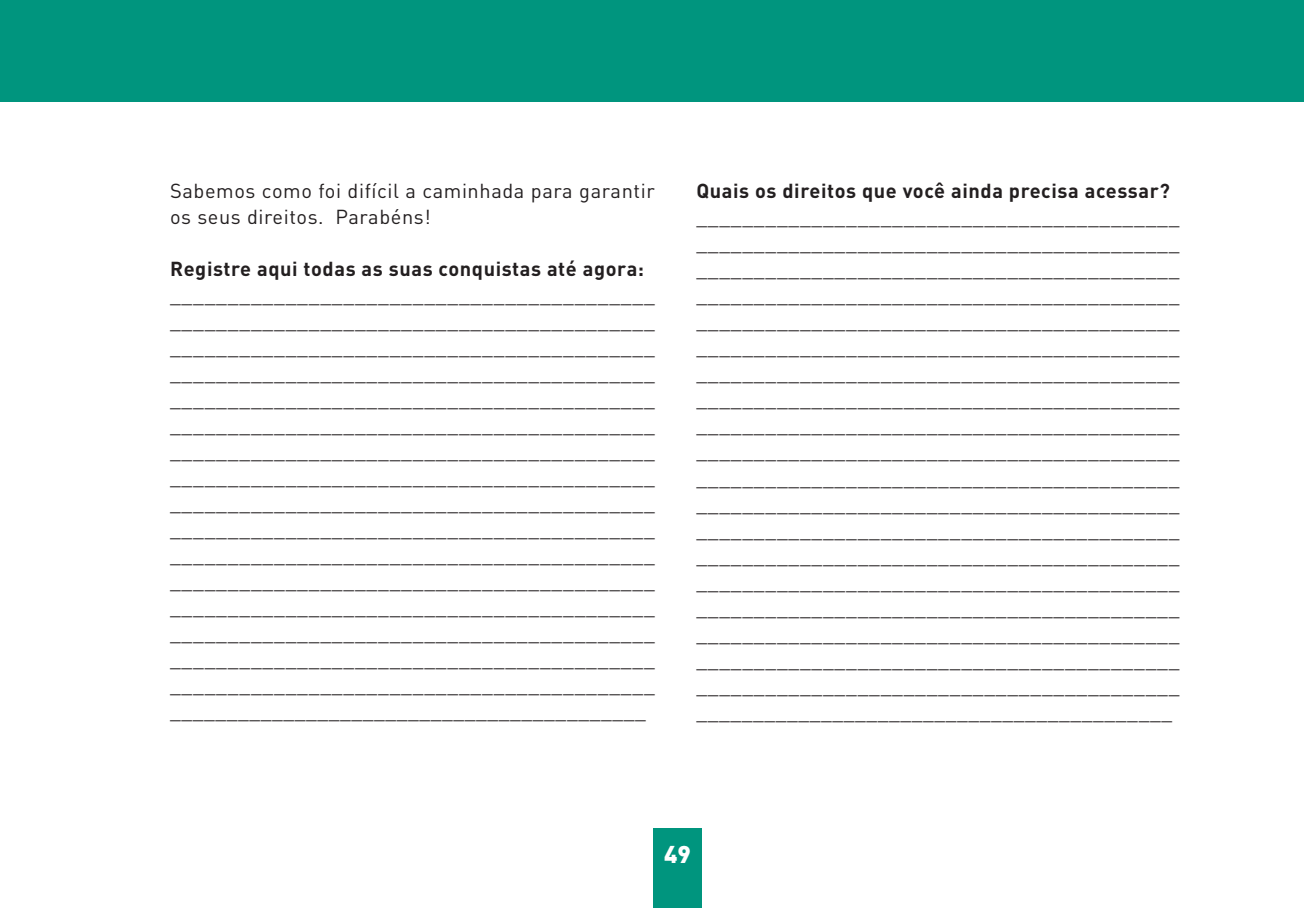
<style>
.page{position:relative;width:1304px;height:908px;background:#fff}
.page>*{position:absolute;margin:0;border:0;box-sizing:border-box;transform-origin:0 0}
.t1{font:900 24px "DIN";color:#fff}
.t2{font:20px/26px "DIN";letter-spacing:.03em;color:#231f20;text-align:justify}
.t3{font:700 20px "DIN";letter-spacing:.03em;color:#231f20}
</style>
<div class="page">
<div style="left:653px;top:828px;width:49px;height:79px;background:#00957e"></div>
<div style="left:0;top:0;width:1304px;height:101px;background:#00957e"></div>
<p class="t2" style="left:170px;top:177px;width:486px">Sabemos como foi difícil a caminhada para garantir os seus direitos. Parabéns!</p>
<p class="t3" style="left:170px;top:255px;width:476px">Registre aqui todas as suas conquistas até agora:</p>
<p class="t2" style="left:170px;top:281px;width:486px">__________________________________________ __________________________________________ __________________________________________ __________________________________________ __________________________________________ __________________________________________ __________________________________________ __________________________________________ __________________________________________ __________________________________________ __________________________________________ __________________________________________ __________________________________________ __________________________________________ __________________________________________ __________________________________________ __________________________________________</p>
<p class="t3" style="left:696px;top:178px;width:475px">Quais os direitos que você ainda precisa acessar?</p>
<p class="t2" style="left:696px;top:203px;width:485px">__________________________________________ __________________________________________ __________________________________________ __________________________________________ __________________________________________ __________________________________________ __________________________________________ __________________________________________ __________________________________________ __________________________________________ __________________________________________ __________________________________________ __________________________________________ __________________________________________ __________________________________________ __________________________________________ __________________________________________ __________________________________________ __________________________________________ __________________________________________</p>
<p class="t1" style="left:664px;top:837px;width:28px">49</p>
</div>
